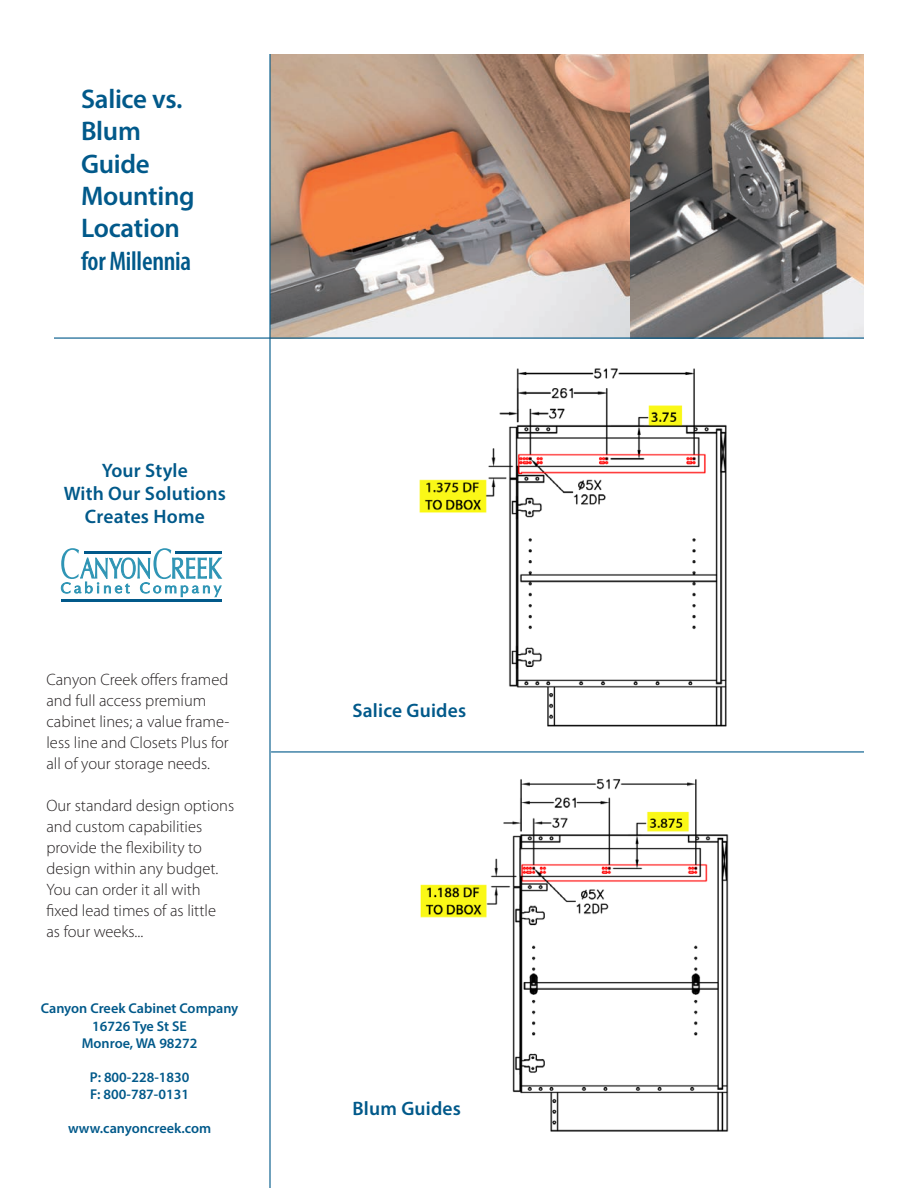
<style>
.page{position:relative;width:918px;height:1188px;background:#fff}
.page>*{position:absolute;margin:0;border:0;box-sizing:border-box;transform-origin:0 0}
.Page_Numbers_White{font:600 27px/32.4px "Myriad Pro";letter-spacing:-.01em;color:#01598a}
.t1{font:600 19.5px/23.4px "Myriad Pro";letter-spacing:.01em;color:#01598a;text-align:center}
.t2{font:300 16.5px/21px "Myriad Pro";color:#231f20}
.t3{font:600 14.25px "Myriad Pro";color:#01598a}
.s1{font-stretch:condensed}
</style>
<div class="page">
<img style="left:419px;top:368px;width:308px;height:359px">
<img style="left:271px;top:54px;width:593px;height:284px">
<hr style="left:269px;top:54px;width:2px;height:1134px;background:#01598a">
<hr style="left:61px;top:600px;width:160px;height:2px;background:#01598a">
<svg style="left:61px;top:548px;width:161px;height:49px"></svg>
<hr style="left:54px;top:338px;width:810px;height:1px;background:#01598a">
<hr style="left:271px;top:751px;width:593px;height:2px;background:#01598a">
<img style="left:420px;top:779px;width:309px;height:353px">
<p class="Page_Numbers_White" style="left:81px;top:82px;width:115px">Salice vs.<br>Blum<br>Guide<br>Mounting<br>Location <span class="s1">for Millennia</span></p>
<p class="t1" style="left:64px;top:458px;width:164px">Your Style<br>With Our Solutions<br>Creates Home</p>
<p class="t2" style="left:46px;top:668px;width:184px">Canyon Creek offers framed and full access premium cabinet lines; a value frame&shy;less line and Closets Plus for all of your storage needs.</p>
<p class="t2" style="left:46px;top:794px;width:189px">Our standard design options and custom capabilities provide the flexibility to design within any budget.<br>You can order it all with fixed lead times of as little<br>as four weeks...</p>
<p class="t3" style="left:41px;top:1000px;width:199px">Canyon Creek Cabinet Company</p>
<p class="t3" style="left:92px;top:1017px;width:96px">16726 Tye St SE</p>
<p class="t3" style="left:82px;top:1034px;width:117px">Monroe, WA 98272</p>
<p class="t3" style="left:90px;top:1068px;width:101px">P: 800-228-1830</p>
<p class="t3" style="left:90px;top:1085px;width:100px">F: 800-787-0131</p>
<p class="t3" style="left:68px;top:1119px;width:145px">www.canyoncreek.com</p>
<p class="t1" style="left:352px;top:698px;width:115px">Salice Guides</p>
<p class="t1" style="left:352px;top:1096px;width:110px">Blum Guides</p>
</div>
